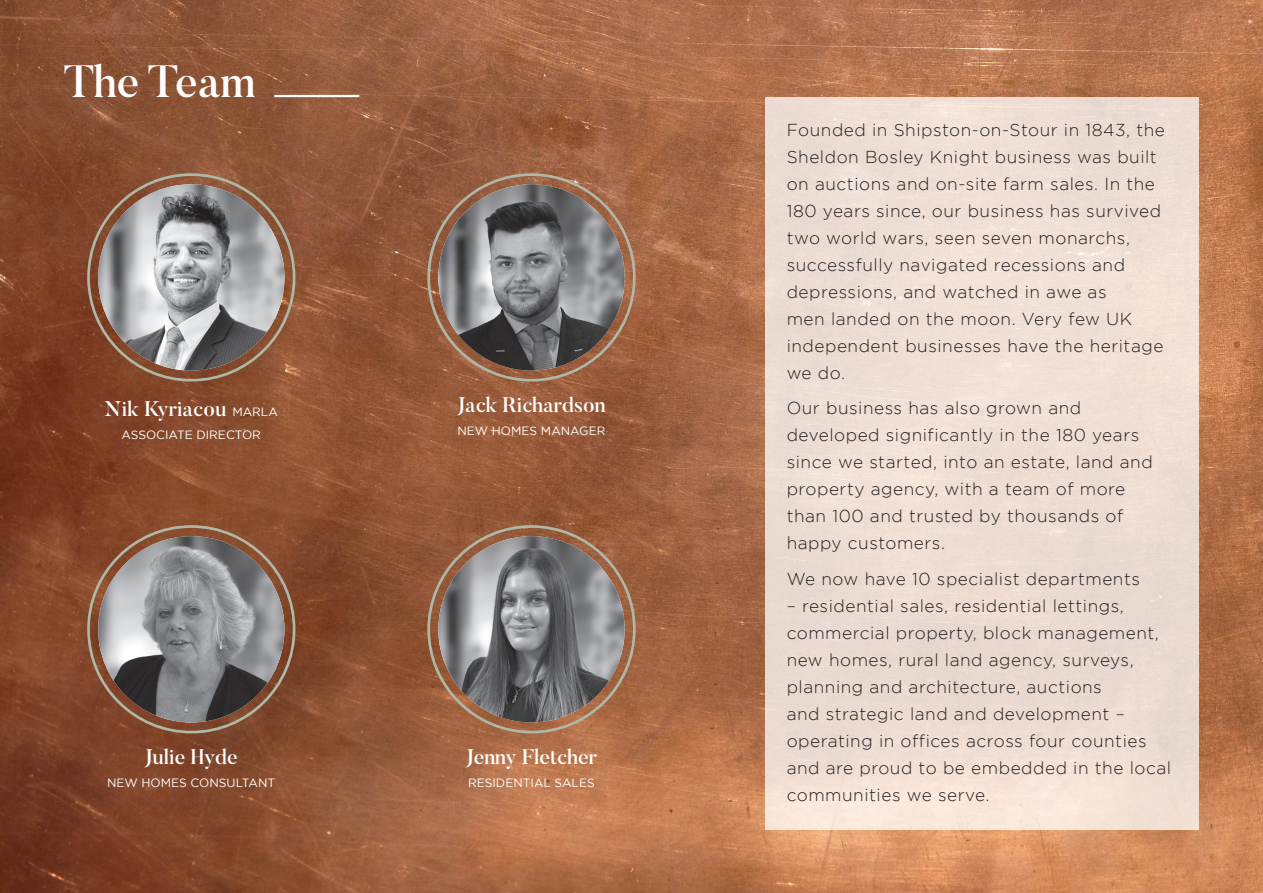
<style>
.page{position:relative;width:1263px;height:893px;background:#fff}
.page>*{position:absolute;margin:0;border:0;box-sizing:border-box;transform-origin:0 0}
.t1{font:500 45px "Butler";color:#fff}
.t2{font:500 21px "Butler";color:#fff}
.t3{font:300 17.25px/27px "Gotham";letter-spacing:.03em;color:#231f20}
.t4{font:12px "Gotham";color:#fff}
.s1{font-family:"Gotham";font-weight:400;font-size:12px}
</style>
<div class="page">
<img style="left:0;top:0;width:1263px;height:893px">
<img style="left:98px;top:184px;width:186px;height:187px;border-radius:93px">
<img style="left:98px;top:536px;width:186px;height:186px;border-radius:93px">
<img style="left:438px;top:184px;width:187px;height:187px;border-radius:93px">
<img style="left:438px;top:536px;width:187px;height:186px;border-radius:93px">
<hr style="left:274px;top:95px;width:85px;height:2px;background:#fff">
<div style="left:765px;top:97px;width:434px;height:732px;background:#eeddd3"></div>
<p class="t1" style="left:64px;top:53px;width:193px">The Team</p>
<p class="t2" style="left:105px;top:396px;width:175px">Nik Kyriacou <span class="s1">MARLA</span></p>
<p class="t4" style="left:121px;top:428px;width:141px">ASSOCIATE DIRECTOR</p>
<p class="t2" style="left:145px;top:743px;width:95px">Julie Hyde</p>
<p class="t4" style="left:107px;top:776px;width:170px">NEW HOMES CONSULTANT</p>
<p class="t2" style="left:457px;top:391px;width:150px">Jack Richardson</p>
<p class="t4" style="left:457px;top:424px;width:149px">NEW HOMES MANAGER</p>
<p class="t2" style="left:466px;top:743px;width:133px">Jenny Fletcher</p>
<p class="t4" style="left:468px;top:776px;width:128px">RESIDENTIAL SALES</p>
<p class="t3" style="left:787px;top:116px;width:380px">Founded in Shipston-on-Stour in 1843, the Sheldon Bosley Knight business was built on auctions and on-site farm sales. In the 180 years since, our business has survived two world wars, seen seven monarchs, successfully navigated recessions and depressions, and watched in awe as<br>men landed on the moon. Very few UK independent businesses have the heritage we do.</p>
<p class="t3" style="left:787px;top:395px;width:354px">Our business has also grown and developed significantly in the 180 years</p>
<p class="t3" style="left:787px;top:449px;width:367px">since we started, into an estate, land and property agency, with a team of more than 100 and trusted by thousands of happy customers.</p>
<p class="t3" style="left:787px;top:565px;width:355px">We now have 10 specialist departments</p>
<p class="t3" style="left:787px;top:592px;width:386px">– residential sales, residential lettings, commercial property, block management, new homes, rural land agency, surveys, planning and architecture, auctions<br>and strategic land and development – operating in offices across four counties and are proud to be embedded in the local communities we serve.</p>
</div>
